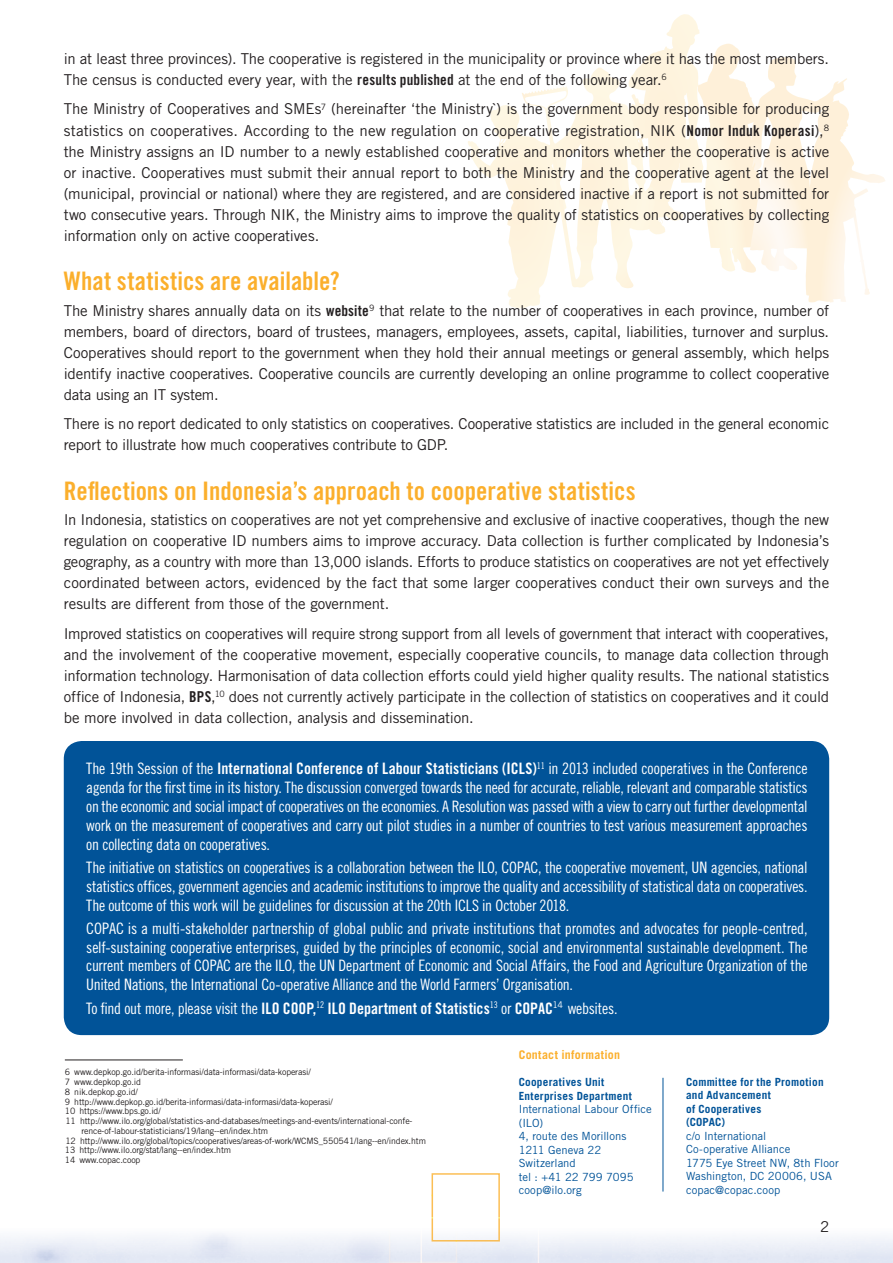
<style>
.page{position:relative;width:893px;height:1263px;background:#fff}
.page>*{position:absolute;margin:0;border:0;box-sizing:border-box;transform-origin:0 0}
.TITRE_B_OK{font:25.5px "Trade Gothic LT Std Bd Cn 20";color:#fbaf2c}
.BOX{font:15.75px/18.9px "Trade Gothic LT Std Cn 18";letter-spacing:-.015em;color:#fff;text-align:justify}
.t1{font:15px/21px "Trade Gothic LT Std";letter-spacing:-.01em;color:#231f20;text-align:justify}
.t2{font:700 12px "Trade Gothic LT Std";letter-spacing:.02em;color:#fbaf2c}
.Main_Quote{font:11.25px/13.5px "Trade Gothic LT Std";color:#015398}
.Main_Quote-2{font:700 11.25px/13.5px "Trade Gothic LT Std";letter-spacing:.02em;color:#015398}
.NOTES{font:8.7px/9.8px "Trade Gothic LT Std";letter-spacing:-.015em;color:#231f20}
.NOTE_FILET{font:8.7px "Trade Gothic LT Std";letter-spacing:-.015em;color:#231f20}
.s1{font-family:"Trade Gothic LT Std Bd Cn 20"}
</style>
<div class="page">
<svg style="left:468px;top:68px;width:222px;height:240px"></svg>
<svg style="left:697px;top:44px;width:187px;height:259px"></svg>
<hr style="left:65px;top:1059px;width:118px;height:1px;background:#231f20">
<div style="left:432px;top:1173px;width:68px;height:68px;border:2px solid #fbaf2c"></div>
<svg style="left:421px;top:1217px;width:118px;height:46px"></svg>
<div style="left:64px;top:741px;width:765px;height:294px;background:#015398;border-radius:18px"></div>
<hr style="left:663px;top:1078px;width:1px;height:113px;background:#015398">
<p class="t1" style="left:64px;top:48px;width:767px">in at least three provinces). The cooperative is registered in the municipality or province where it has the most members.<br>The census is conducted every year, with the <span class="s1">results published</span> at the end of the following year.<sup>6</sup></p>
<p class="t1" style="left:64px;top:98px;width:767px">The Ministry of Cooperatives and SMEs<sup>7</sup> (hereinafter ‘the Ministry`) is the government body responsible for producing statistics on cooperatives. According to the new regulation on cooperative registration, NIK (<span class="s1">Nomor Induk Koperasi</span>),<sup>8 </sup>the Ministry assigns an ID number to a newly established cooperative and monitors whether the cooperative is active or inactive. Cooperatives must submit their annual report to both the Ministry and the cooperative agent at the level (municipal, provincial or national) where they are registered, and are considered inactive if a report is not submitted for two consecutive years. Through NIK, the Ministry aims to improve the quality of statistics on cooperatives by collecting information only on active cooperatives.</p>
<p class="TITRE_B_OK" style="left:64px;top:266px;width:277px">What statistics are available?</p>
<p class="t1" style="left:64px;top:299px;width:767px">The Ministry shares annually data on its <span class="s1">website</span><sup>9</sup> that relate to the number of cooperatives in each province, number of members, board of directors, board of trustees, managers, employees, assets, capital, liabilities, turnover and surplus.<br>Cooperatives should report to the government when they hold their annual meetings or general assembly, which helps identify inactive cooperatives. Cooperative councils are currently developing an online programme to collect cooperative data using an IT system.</p>
<p class="t1" style="left:64px;top:413px;width:767px">There is no report dedicated to only statistics on cooperatives. Cooperative statistics are included in the general economic report to illustrate how much cooperatives contribute to GDP.</p>
<p class="TITRE_B_OK" style="left:64px;top:475px;width:573px">Reflections on Indonesia’s approach to cooperative statistics</p>
<p class="t1" style="left:64px;top:509px;width:767px">In Indonesia, statistics on cooperatives are not yet comprehensive and exclusive of inactive cooperatives, though the new regulation on cooperative ID numbers aims to improve accuracy. Data collection is further complicated by Indonesia’s geography, as a country with more than 13,000 islands. Efforts to produce statistics on cooperatives are not yet effectively coordinated between actors, evidenced by the fact that some larger cooperatives conduct their own surveys and the results are different from those of the government.</p>
<p class="t1" style="left:64px;top:622px;width:767px">Improved statistics on cooperatives will require strong support from all levels of government that interact with cooperatives, and the involvement of the cooperative movement, especially cooperative councils, to manage data collection through information technology. Harmonisation of data collection efforts could yield higher quality results. The national statistics office of Indonesia, <span class="s1">BPS</span>,<sup>10</sup> does not currently actively participate in the collection of statistics on cooperatives and it could be more involved in data collection, analysis and dissemination.</p>
<p class="BOX" style="left:86px;top:759px;width:723px">The 19th Session of the <span class="s1">International Conference of Labour Statisticians (ICLS)</span><sup>11</sup> in 2013 included cooperatives in the Conference agenda for the first time in its history. The discussion converged towards the need for accurate, reliable, relevant and comparable statistics on the economic and social impact of cooperatives on the economies. A Resolution was passed with a view to carry out further developmental work on the measurement of cooperatives and carry out pilot studies in a number of countries to test various measurement approaches on collecting data on cooperatives.</p>
<p class="BOX" style="left:86px;top:857px;width:723px">The initiative on statistics on cooperatives is a collaboration between the ILO, COPAC, the cooperative movement, UN agencies, national statistics offices, government agencies and academic institutions to improve the quality and accessibility of statistical data on cooperatives.<br>The outcome of this work will be guidelines for discussion at the 20th ICLS in October 2018.</p>
<p class="BOX" style="left:86px;top:918px;width:723px">COPAC is a multi-stakeholder partnership of global public and private institutions that promotes and advocates for people-centred, self-sustaining cooperative enterprises, guided by the principles of economic, social and environmental sustainable development. The current members of COPAC are the ILO, the UN Department of Economic and Social Affairs, the Food and Agriculture Organization of the United Nations, the International Co-operative Alliance and the World Farmers’ Organisation.</p>
<p class="BOX" style="left:86px;top:998px;width:533px">To find out more, please visit the <span class="s1">ILO COOP,</span><sup>12</sup> <span class="s1">ILO Department of Statistics</span><sup>13</sup> or <span class="s1">COPAC</span><sup>14</sup> websites.</p>
<p class="t2" style="left:519px;top:1047px;width:103px">Contact information</p>
<p class="Main_Quote-2" style="left:519px;top:1075px;width:87px">Cooperatives Unit</p>
<p class="Main_Quote-2" style="left:519px;top:1088px;width:115px">Enterprises Department</p>
<p class="Main_Quote" style="left:519px;top:1102px;width:134px">International Labour Office (ILO)</p>
<p class="Main_Quote" style="left:519px;top:1129px;width:109px">4, route des Morillons</p>
<p class="Main_Quote" style="left:519px;top:1143px;width:84px">1211 Geneva 22</p>
<p class="Main_Quote" style="left:519px;top:1156px;width:59px">Switzerland</p>
<p class="Main_Quote" style="left:519px;top:1170px;width:116px">tel : +41 22 799 7095</p>
<p class="Main_Quote" style="left:519px;top:1183px;width:64px">coop@ilo.org</p>
<p class="NOTE_FILET" style="left:65px;top:1067px;width:247px">6 www.depkop.go.id/berita-informasi/data-informasi/data-koperasi/</p>
<p class="NOTES" style="left:65px;top:1077px;width:78px">7 www.depkop.go.id</p>
<p class="NOTES" style="left:65px;top:1087px;width:75px">8 nik.depkop.go.id/</p>
<p class="NOTES" style="left:65px;top:1096px;width:270px">9 http://www.depkop.go.id/berita-informasi/data-informasi/data-koperasi/</p>
<p class="NOTES" style="left:65px;top:1106px;width:97px">10 https://www.bps.go.id/</p>
<p class="NOTES" style="left:81px;top:1116px;width:333px;text-indent:-16px">11 http://www.ilo.org/global/statistics-and-databases/meetings-and-events/international-confe&shy;rence-of-labour-statisticians/19/lang--en/index.htm</p>
<p class="NOTES" style="left:65px;top:1135px;width:362px">12 http://www.ilo.org/global/topics/cooperatives/areas-of-work/WCMS_550541/lang--en/index.htm</p>
<p class="NOTES" style="left:65px;top:1145px;width:168px">13 http://www.ilo.org/stat/lang--en/index.htm</p>
<p class="NOTES" style="left:65px;top:1155px;width:77px">14 www.copac.coop</p>
<p class="Main_Quote-2" style="left:686px;top:1075px;width:139px">Committee for the Promotion and Advancement<br>of Cooperatives<br>(COPAC)</p>
<p class="Main_Quote" style="left:686px;top:1129px;width:106px">c/o International<br>Co-operative Alliance</p>
<p class="Main_Quote" style="left:686px;top:1156px;width:154px">1775 Eye Street NW, 8th Floor</p>
<p class="Main_Quote" style="left:686px;top:1169px;width:147px">Washington, DC 20006, USA</p>
<p class="Main_Quote" style="left:686px;top:1183px;width:96px">copac@copac.coop</p>
<p class="t1" style="left:820px;top:1216px;width:11px">2</p>
</div>
